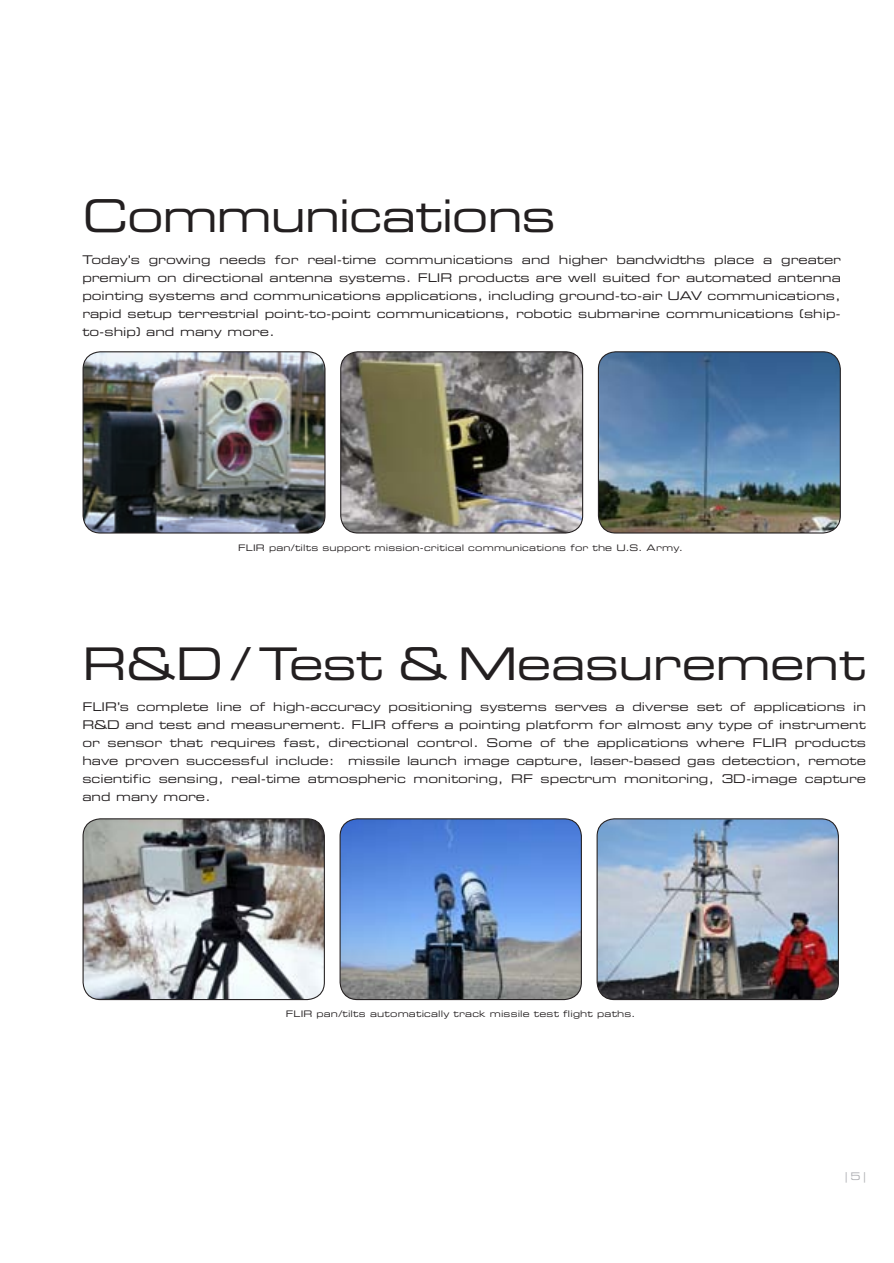
<style>
.page{position:relative;width:894px;height:1263px;background:#fff}
.page>*{position:absolute;margin:0;border:0;box-sizing:border-box;transform-origin:0 0}
.t1{font:45px "Eurostile LT Std Ex 2";letter-spacing:-.025em;color:#231f20}
.t2{font:12px/18px "Eurostile LT Std Ex 2";color:#231f20;text-align:justify}
.t3{font:10.5px "Eurostile LT Std Ex 2";color:#b0b1b5}
.t4{font:9px "Eurostile LT Std Ex 2";letter-spacing:.02em;color:#231f20}
</style>
<div class="page">
<img style="left:340px;top:352px;width:242px;height:181px">
<div style="left:340px;top:351px;width:243px;height:182px;border:1px solid #231f20;border-radius:17px"></div>
<img style="left:599px;top:352px;width:241px;height:181px">
<div style="left:597px;top:351px;width:243px;height:182px;border:1px solid #231f20;border-radius:17px"></div>
<img style="left:84px;top:352px;width:241px;height:181px">
<div style="left:82px;top:351px;width:243px;height:182px;border:1px solid #231f20;border-radius:17px"></div>
<img style="left:341px;top:819px;width:240px;height:180px">
<div style="left:339px;top:818px;width:242px;height:182px;border:1px solid #231f20;border-radius:17px"></div>
<img style="left:598px;top:819px;width:240px;height:180px">
<div style="left:596px;top:818px;width:242px;height:182px;border:1px solid #231f20;border-radius:17px"></div>
<img style="left:84px;top:820px;width:240px;height:179px">
<div style="left:82px;top:818px;width:243px;height:182px;border:1px solid #231f20;border-radius:17px"></div>
<h1 class="t1" style="left:82px;top:185px;width:475px">Communications</h1>
<p class="t2" style="left:82px;top:250px;width:759px">Today’s growing needs for real-time communications and higher bandwidths place a greater premium on directional antenna systems. FLIR products are well suited for automated antenna pointing systems and communications applications, including ground-to-air UAV communications, rapid setup terrestrial point-to-point communications, robotic submarine communications (ship&shy;to-ship) and many more.</p>
<p class="t4" style="left:238px;top:542px;width:446px">FLIR pan/tilts support mission-critical communications for the U.S. Army.</p>
<h1 class="t1" style="left:82px;top:633px;width:784px">R&amp;D / Test &amp; Measurement</h1>
<p class="t2" style="left:82px;top:698px;width:785px">FLIR’s complete line of high-accuracy positioning systems serves a diverse set of applications in R&amp;D and test and measurement. FLIR offers a pointing platform for almost any type of instrument or sensor that requires fast, directional control. Some of the applications where FLIR products have proven successful include: missile launch image capture, laser-based gas detection, remote scientific sensing, real-time atmospheric monitoring, RF spectrum monitoring, 3D-image capture and many more.</p>
<p class="t4" style="left:285px;top:1007px;width:351px">FLIR pan/tilts automatically track missile test flight paths.</p>
<p class="t3" style="left:845px;top:1168px;width:22px">| 5 |</p>
</div>
